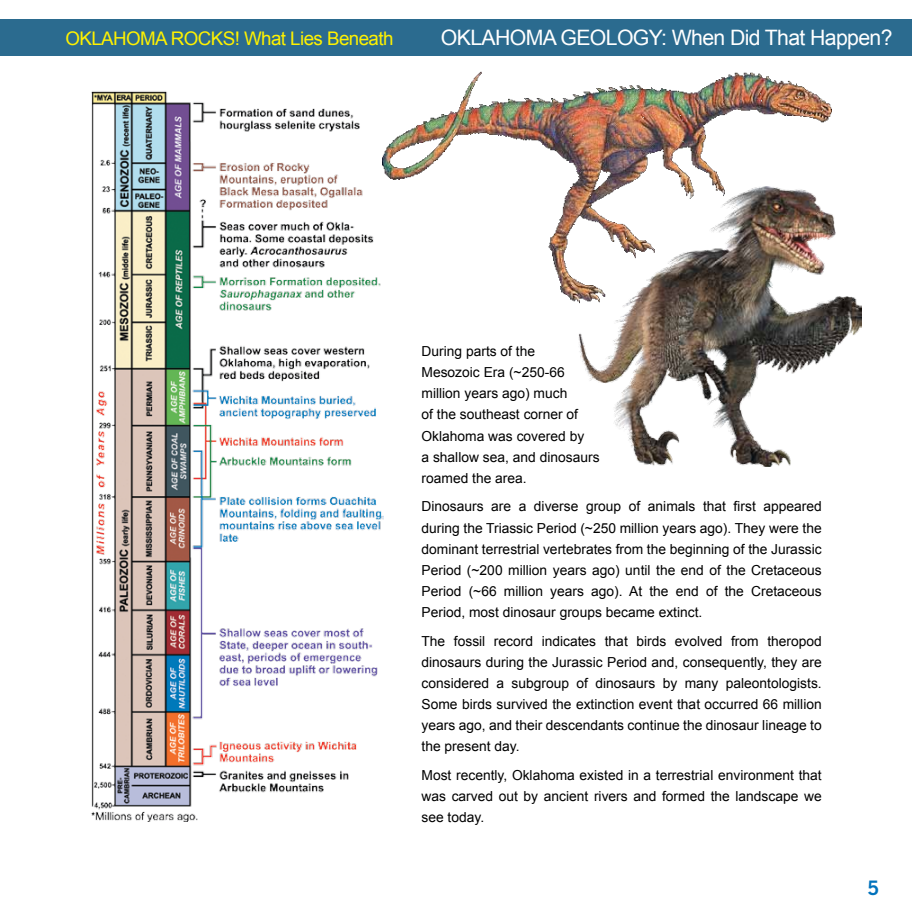
<style>
.page{position:relative;width:912px;height:912px;background:#fff}
.page>*{position:absolute;margin:0;border:0;box-sizing:border-box;transform-origin:0 0}
.t1{font:21.25px "Arial";letter-spacing:-.03em;color:#fff}
.t2{font:20px "Trade Gothic Bold Two";color:#0072bc}
.t3{font:18.75px "Arial";letter-spacing:-.03em;color:#fff200}
.t4{font:13.75px/21.1px "Arial";color:#000;text-align:justify}
</style>
<div class="page">
<img style="left:383px;top:72px;width:448px;height:230px">
<img style="left:578px;top:187px;width:282px;height:279px">
<div style="left:0;top:19px;width:911px;height:37px;background:#2b6b8f"></div>
<img style="left:91px;top:91px;width:292px;height:730px">
<h3 class="t3" style="left:65px;top:26px;width:28px">Oklahoma</h3>
<h3 class="t3" style="left:171px;top:26px;width:27px">Rocks</h3>
<h3 class="t3" style="left:235px;top:26px;width:160px">! What Lies Beneath</h3>
<h1 class="t1" style="left:441px;top:24px;width:453px">OKLAHOMA GEOLOGY: When Did That Happen?</h1>
<p class="t4" style="left:421px;top:341px;width:179px;text-align:left">During parts of the<br>Mesozoic Era (~250-66 million years ago) much<br>of the southeast corner of<br>Oklahoma was covered by<br>a shallow sea, and dinosaurs roamed the area.</p>
<p class="t4" style="left:421px;top:496px;width:401px">Dinosaurs are a diverse group of animals that first appeared during the Triassic Period (~250 million years ago). They were the dominant terrestrial vertebrates from the beginning of the Jurassic Period (~200 million years ago) until the end of the Cretaceous Period (~66 million years ago). At the end of the Cretaceous Period, most dinosaur groups became extinct.</p>
<p class="t4" style="left:421px;top:630px;width:401px">The fossil record indicates that birds evolved from theropod dinosaurs during the Jurassic Period and, consequently, they are considered a subgroup of dinosaurs by many paleontologists.<br>Some birds survived the extinction event that occurred 66 million years ago, and their descendants continue the dinosaur lineage to the present day.</p>
<p class="t4" style="left:421px;top:764px;width:401px">Most recently, Oklahoma existed in a terrestrial environment that was carved out by ancient rivers and formed the landscape we see today.</p>
<h2 class="t2" style="left:867px;top:875px;width:14px">5</h2>
</div>
